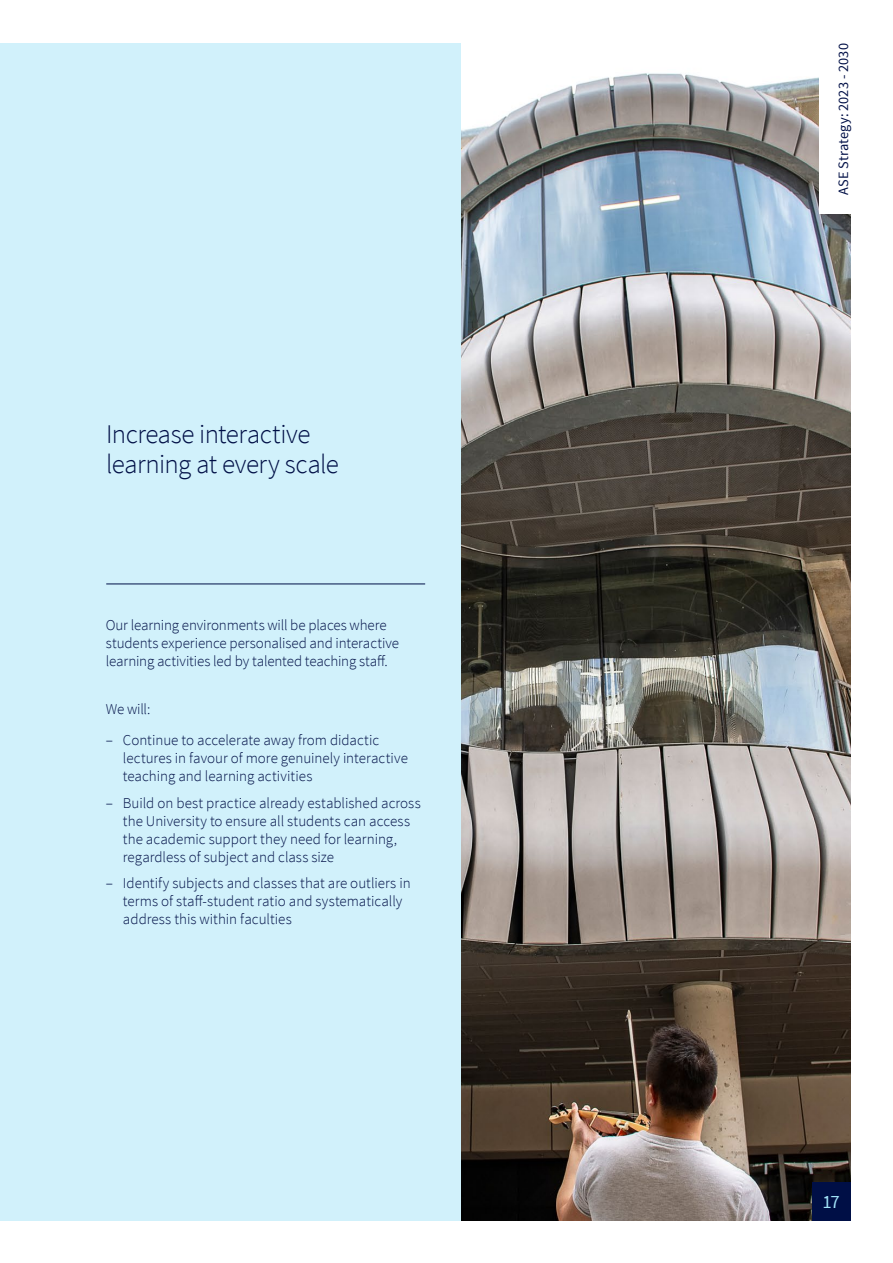
<style>
.page{position:relative;width:893px;height:1263px;background:#fff}
.page>*{position:absolute;margin:0;border:0;box-sizing:border-box;transform-origin:0 0}
.t1{font:300 27px/30px "Source Sans Pro";letter-spacing:-.02em;color:#000f46}
.t2{font:18.75px "Source Sans Pro";color:#a2e3f8}
.t3{font:300 15px/18px "Source Sans Pro";color:#000f46}
.t4{font:14.25px "Source Sans Pro";letter-spacing:.005em;color:#000f46}
</style>
<div class="page">
<div style="left:0;top:43px;width:850px;height:1177px;background:#d1f1fb"></div>
<img style="left:461px;top:43px;width:389px;height:1177px">
<hr style="left:106px;top:584px;width:319px;height:1px;background:#000f46">
<div style="left:812px;top:1182px;width:38px;height:38px;background:#000f46"></div>
<div style="left:819px;top:15px;width:45px;height:199px;background:#fff"></div>
<h1 class="t1" style="left:106px;top:420px;width:234px">Increase interactive learning at every scale</h1>
<p class="t3" style="left:106px;top:616px;width:295px">Our learning environments will be places where students experience personalised and interactive learning activities led by talented teaching staff.</p>
<p class="t3" style="left:106px;top:700px;width:46px">We will:</p>
<p class="t3" style="left:123px;top:731px;width:286px;text-indent:-17px">– Continue to accelerate away from didactic lectures in favour of more genuinely interactive teaching and learning activities</p>
<p class="t3" style="left:123px;top:794px;width:299px;text-indent:-17px">– Build on best practice already established across the University to ensure all students can access the academic support they need for learning, regardless of subject and class size</p>
<p class="t3" style="left:123px;top:874px;width:289px;text-indent:-17px">– Identify subjects and classes that are outliers in terms of staff-student ratio and systematically address this within faculties</p>
<p class="t4" style="left:835px;top:195px;width:153px;rotate:-90deg">ASE Strategy: 2023 - 2030</p>
<p class="t2" style="left:822px;top:1190px;width:19px">17</p>
</div>
